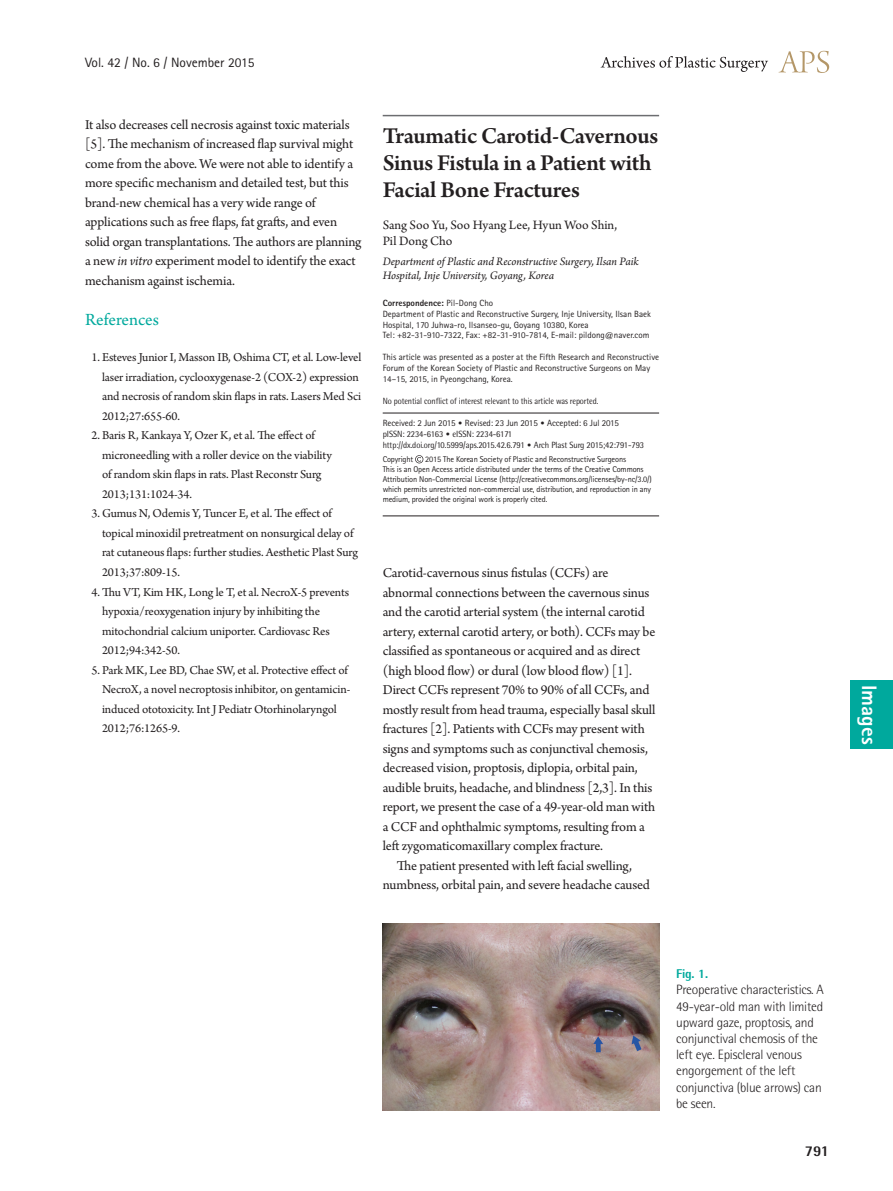
<style>
.page{position:relative;width:893px;height:1191px;background:#fff}
.page>*{position:absolute;margin:0;border:0;box-sizing:border-box;transform-origin:0 0}
.제목{font:600 24px/27px "Arno Pro";letter-spacing:-.015em;color:#231f20}
.논문_분류_옆{font:800 21px "Rotis Sans Serif Std";color:#fff}
.대제목{font:18px "Arno Pro";letter-spacing:-.005em;color:#00a99d}
.t1{font:800 15px "Rotis Semi Sans Std";color:#231f20}
.본문{font:14.25px/19.5px "Arno Pro";letter-spacing:-.01em;color:#231f20}
.표_그림_설명{font:300 13.5px/16.2px "Rotis Semi Sans Std";letter-spacing:-.015em;color:#231f20}
.저자{font:13.5px/16.5px "Arno Pro";letter-spacing:-.005em;color:#231f20}
.t2{font:13.5px "Rotis Sans Serif Std";color:#231f20}
.참고문헌_1{font:12.75px/19.5px "Arno Pro";letter-spacing:-.01em;color:#231f20}
.표_그림_설명-2{font:800 12.75px "Rotis Semi Sans Std";color:#00a99d}
.소속{font:italic 12px/14.4px "Arno Pro";letter-spacing:-.005em;color:#231f20}
.교신저자주소{font:9px/10.8px "Rotis Sans Serif Std";color:#231f20}
.t3{font:9px/10.8px "Rotis Semi Sans Std";letter-spacing:-.01em;color:#231f20;scale:.95 1}
.t4{font:9px "Rotis Semi Sans Std";letter-spacing:-.01em;color:#231f20;scale:.9 1}
.교신저자주소-2{font:800 9px "Rotis Sans Serif Std";color:#231f20}
.교신저자{font:8.4px/10.1px "Rotis Sans Serif Std";letter-spacing:-.015em;color:#231f20}
.s1{font-style:italic}
.s2{font-weight:400}
.s3{font-family:"Rotis Sans Serif Std"}
.s4{font-family:"DIN Pro";font-weight:300}
</style>
<div class="page">
<svg style="left:779px;top:51px;width:50px;height:22px"></svg>
<svg style="left:601px;top:56px;width:167px;height:16px"></svg>
<hr style="left:383px;top:413px;width:276px;height:1px;background:#231f20">
<hr style="left:383px;top:515px;width:276px;height:1px;background:#231f20">
<svg style="left:415px;top:455px;width:8px;height:8px"></svg>
<hr style="left:383px;top:115px;width:276px;height:1px;background:#6c6d70">
<div style="left:850px;top:680px;width:43px;height:68px;background:#00a99d"></div>
<img style="left:383px;top:923px;width:276px;height:187px">
<p class="t2" style="left:85px;top:54px;width:171px">Vol. 42 / No. 6 / November 2015</p>
<p class="본문" style="left:85px;top:115px;width:278px">It also decreases cell necrosis against toxic materials [5]. The mechanism of increased flap survival might come from the above. We were not able to identify a more specific mechanism and detailed test, but this brand-new chemical has a very wide range of applications such as free flaps, fat grafts, and even solid organ transplantations. The authors are planning a new <span class="s1">in vitro</span> experiment model to identify the exact mechanism against ischemia.</p>
<p class="대제목" style="left:85px;top:309px;width:75px">References</p>
<p class="참고문헌_1" style="left:102px;top:348px;width:261px;text-indent:-11px">1. Esteves Junior I, Masson IB, Oshima CT, et al. Low-level laser irradiation, cyclooxygenase-2 (COX-2) expression and necrosis of random skin flaps in rats. Lasers Med Sci 2012;27:655-60.</p>
<p class="참고문헌_1" style="left:102px;top:426px;width:231px;text-indent:-11px">2. Baris R, Kankaya Y, Ozer K, et al. The effect of microneedling with a roller device on the viability of random skin flaps in rats. Plast Reconstr Surg 2013;131:1024-34.</p>
<p class="참고문헌_1" style="left:102px;top:504px;width:258px;text-indent:-11px">3. Gumus N, Odemis Y, Tuncer E, et al. The effect of topical minoxidil pretreatment on nonsurgical delay of rat cutaneous flaps: further studies. Aesthetic Plast Surg 2013;37:809-15.</p>
<p class="참고문헌_1" style="left:102px;top:582px;width:248px;text-indent:-11px">4. Thu VT, Kim HK, Long le T, et al. NecroX-5 prevents hypoxia/reoxygenation injury by inhibiting the mitochondrial calcium uniporter. Cardiovasc Res 2012;94:342-50.</p>
<p class="참고문헌_1" style="left:102px;top:660px;width:250px;text-indent:-11px">5. Park MK, Lee BD, Chae SW, et al. Protective effect of NecroX, a novel necroptosis inhibitor, on gentamicin&shy;induced ototoxicity. Int J Pediatr Otorhinolaryngol 2012;76:1265-9.</p>
<p class="제목" style="left:383px;top:124px;width:277px">Traumatic Carotid-Cavernous<br>Sinus Fistula in a Patient with<br>Facial Bone Fractures</p>
<p class="저자" style="left:383px;top:217px;width:236px">Sang Soo Yu, Soo Hyang Lee, Hyun Woo Shin,<br>Pil Dong Cho</p>
<p class="소속" style="left:383px;top:255px;width:257px">Department of Plastic and Reconstructive Surgery, Ilsan Paik<br>Hospital, Inje University, Goyang, Korea</p>
<p class="교신저자주소-2" style="left:383px;top:297px;width:112px">Correspondence: <span class="s2">Pil-Dong Cho</span></p>
<p class="교신저자주소" style="left:383px;top:308px;width:270px">Department of Plastic and Reconstructive Surgery, Inje University, Ilsan Baek<br>Hospital, 170 Juhwa-ro, Ilsanseo-gu, Goyang 10380, Korea</p>
<p class="교신저자주소" style="left:383px;top:330px;width:268px">Tel: +82-31-910-7322, Fax: +82-31-910-7814, E-mail: pildong@naver.com</p>
<p class="교신저자주소" style="left:383px;top:351px;width:278px">This article was presented as a poster at the Fifth Research and Reconstructive<br>Forum of the Korean Society of Plastic and Reconstructive Surgeons on May<br>14–15, 2015, in Pyeongchang, Korea.</p>
<p class="t4" style="left:383px;top:396px;width:241px">No potential conflict of interest relevant to this article was reported.</p>
<p class="t3" style="left:383px;top:417px;width:277px"><span class="s3">Received: 2 Jun 2015</span> <span class="s4">•</span> <span class="s3">Revised: 23 Jun 2015</span> <span class="s4">•</span> <span class="s3">Accepted: 6 Jul 2015<br></span>pISSN: 2234-6163 <span class="s4">•</span> eISSN: 2234-6171 http://dx.doi.org/10.5999/aps.2015.42.6.791 <span class="s4">•</span> Arch Plast Surg 2015;42:791-793</p>
<p class="교신저자" style="left:383px;top:454px;width:32px">Copyright</p>
<p class="교신저자" style="left:425px;top:454px;width:202px">2015 The Korean Society of Plastic and Reconstructive Surgeons</p>
<p class="교신저자" style="left:383px;top:464px;width:271px">This is an Open Access article distributed under the terms of the Creative Commons Attribution Non-Commercial License (http://creativecommons.org/licenses/by-nc/3.0/) which permits unrestricted non-commercial use, distribution, and reproduction in any medium, provided the original work is properly cited.</p>
<p class="본문" style="left:383px;top:564px;width:274px">Carotid-cavernous sinus fistulas (CCFs) are abnormal connections between the cavernous sinus and the carotid arterial system (the internal carotid artery, external carotid artery, or both). CCFs may be classified as spontaneous or acquired and as direct (high blood flow) or dural (low blood flow) [1].<br>Direct CCFs represent 70% to 90% of all CCFs, and mostly result from head trauma, especially basal skull fractures [2]. Patients with CCFs may present with signs and symptoms such as conjunctival chemosis, decreased vision, proptosis, diplopia, orbital pain, audible bruits, headache, and blindness [2,3]. In this report, we present the case of a 49-year-old man with a CCF and ophthalmic symptoms, resulting from a left zygomaticomaxillary complex fracture.</p>
<p class="본문" style="left:383px;top:856px;width:269px;text-align:center">The patient presented with left facial swelling, numbness, orbital pain, and severe headache caused</p>
<p class="표_그림_설명-2" style="left:676px;top:965px;width:33px">Fig. 1.</p>
<p class="표_그림_설명" style="left:676px;top:981px;width:149px">Preoperative characteristics. A<br>49-year-old man with limited upward gaze, proptosis, and conjunctival chemosis of the left eye. Episcleral venous engorgement of the left conjunctiva (blue arrows) can be seen.</p>
<p class="t1" style="left:805px;top:1141px;width:26px">791</p>
<p class="논문_분류_옆" style="left:882px;top:685px;width:61px;rotate:90deg">Images</p>
</div>
